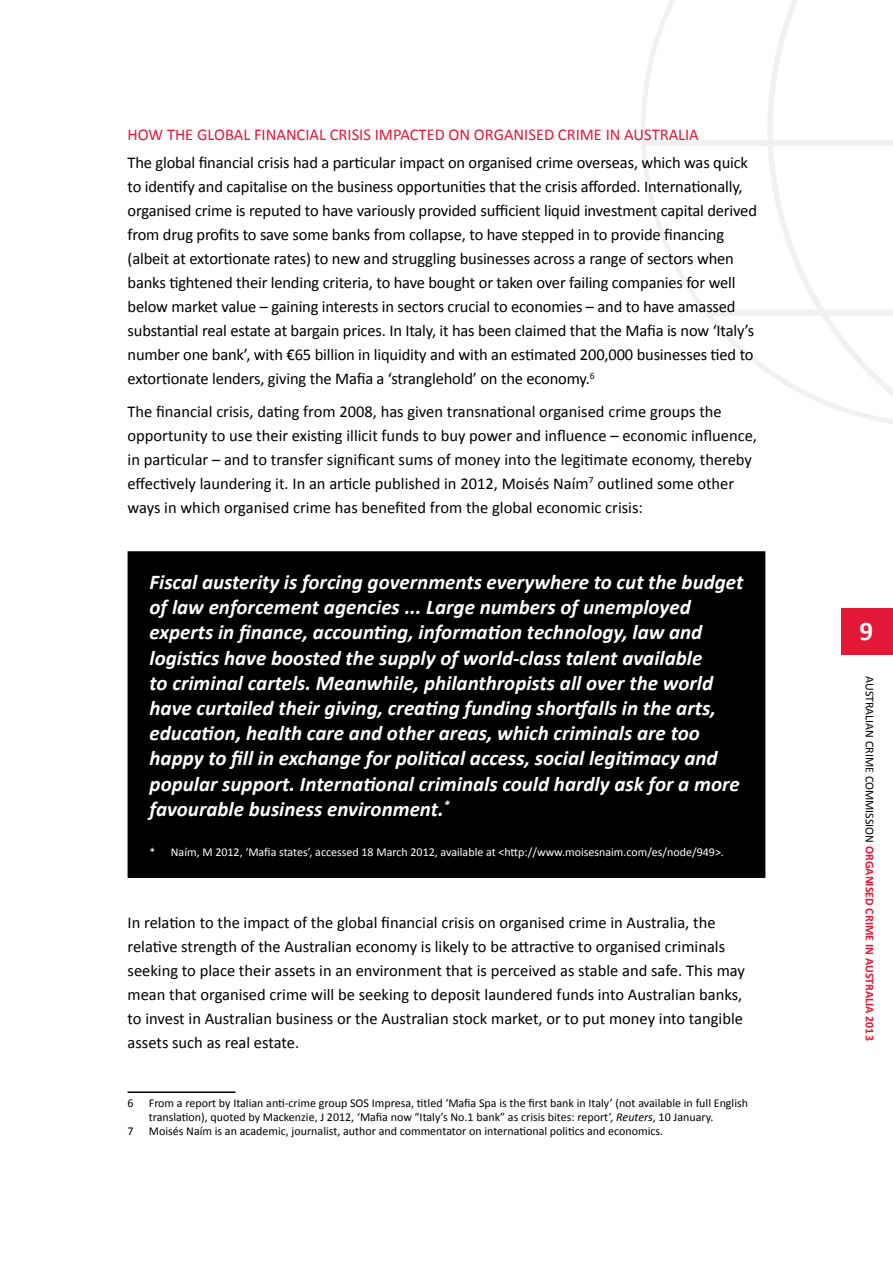
<style>
.page{position:relative;width:893px;height:1263px;background:#fff}
.page>*{position:absolute;margin:0;border:0;box-sizing:border-box;transform-origin:0 0}
.t1{font:700 27px "Calibri";color:#fff}
.t2{font:italic 700 21px/25.2px "Calibri";color:#fff}
.t3{font:16.5px/24px "Calibri";letter-spacing:-.01em;color:#000}
.t4{font:16.5px "Calibri";color:#e31837}
.t5{font:12px/14.4px "Calibri";color:#000}
.t6{font:12px "Calibri";color:#fff}
.t7{font:700 12px "Calibri";color:#e31837}
.s1{font-style:italic}
.s2{font-weight:400;color:#000}
</style>
<div class="page">
<div style="left:841px;top:608px;width:52px;height:47px;background:#e31837"></div>
<svg style="left:641px;top:0;width:252px;height:424px"></svg>
<div style="left:128px;top:552px;width:637px;height:325px;background:#000"></div>
<hr style="left:128px;top:551px;width:637px;height:2px;background:#000">
<hr style="left:128px;top:876px;width:637px;height:2px;background:#000">
<hr style="left:128px;top:1091px;width:108px;height:2px;background:#000">
<p class="t4" style="left:128px;top:124px;width:49px">How the</p>
<p class="t4" style="left:197px;top:124px;width:66px">global financia</p>
<p class="t4" style="left:319px;top:124px;width:19px">l crisis</p>
<p class="t4" style="left:375px;top:124px;width:6px">impacted</p>
<p class="t4" style="left:449px;top:124px;width:36px">on organised</p>
<p class="t4" style="left:558px;top:124px;width:10px">crime</p>
<p class="t4" style="left:606px;top:124px;width:38px">in Austra</p>
<p class="t4" style="left:678px;top:124px;width:14px">lia</p>
<p class="t3" style="left:128px;top:150px;width:631px">The global financial crisis had a particular impact on organised crime overseas, which was quick to identify and capitalise on the business opportunities that the crisis afforded. Internationally, organised crime is reputed to have variously provided sufficient liquid investment capital derived from drug profits to save some banks from collapse, to have stepped in to provide financing (albeit at extortionate rates) to new and struggling businesses across a range of sectors when banks tightened their lending criteria, to have bought or taken over failing companies for well below market value – gaining interests in sectors crucial to economies – and to have amassed substantial real estate at bargain prices. In Italy, it has been claimed that the Mafia is now ‘Italy’s number one bank’, with €65 billion in liquidity and with an estimated 200,000 businesses tied to extortionate lenders, giving the Mafia a ‘stranglehold’ on the economy.<sup>6</sup></p>
<p class="t3" style="left:128px;top:398px;width:631px">The financial crisis, dating from 2008, has given transnational organised crime groups the opportunity to use their existing illicit funds to buy power and influence – economic influence, in particular – and to transfer significant sums of money into the legitimate economy, thereby effectively laundering it. In an article published in 2012, Moisés Naím<sup>7</sup> outlined some other ways in which organised crime has benefited from the global economic crisis:</p>
<p class="t2" style="left:150px;top:568px;width:595px">Fiscal austerity is forcing governments everywhere to cut the budget of law enforcement agencies ... Large numbers of unemployed experts in finance, accounting, information technology, law and logistics have boosted the supply of world-class talent available<br>to criminal cartels. Meanwhile, philanthropists all over the world have curtailed their giving, creating funding shortfalls in the arts, education, health care and other areas, which criminals are too happy to fill in exchange for political access, social legitimacy and popular support. International criminals could hardly ask for a more favourable business environment.<sup>*</sup></p>
<p class="t6" style="left:150px;top:844px;width:576px">* Naím, M 2012, ‘Mafia states’, accessed 18 March 2012, available at &lt;http://www.moisesnaim.com/es/node/949&gt;.</p>
<p class="t3" style="left:128px;top:910px;width:619px">In relation to the impact of the global financial crisis on organised crime in Australia, the relative strength of the Australian economy is likely to be attractive to organised criminals seeking to place their assets in an environment that is perceived as stable and safe. This may mean that organised crime will be seeking to deposit laundered funds into Australian banks, to invest in Australian business or the Australian stock market, or to put money into tangible assets such as real estate.</p>
<p class="t5" style="left:128px;top:1095px;width:8px">6</p>
<p class="t5" style="left:149px;top:1095px;width:601px">From a report by Italian anti-crime group SOS Impresa, titled ‘Mafia Spa is the first bank in Italy’ (not available in full English translation), quoted by Mackenzie, J 2012, ‘Mafia now “Italy’s No.1 bank” as crisis bites: report’, <span class="s1">Reuters</span>, 10 January.</p>
<p class="t5" style="left:128px;top:1124px;width:8px">7</p>
<p class="t5" style="left:149px;top:1124px;width:516px">Moisés Naím is an academic, journalist, author and commentator on international politics and economics.</p>
<h1 class="t1" style="left:859px;top:614px;width:15px">9</h1>
<p class="t7" style="left:877px;top:676px;width:366px;rotate:90deg"><span class="s2">AUSTRALIAN CRIME COMMISSION</span> ORGANISED CRIME IN AUSTRALIA 2013</p>
</div>
